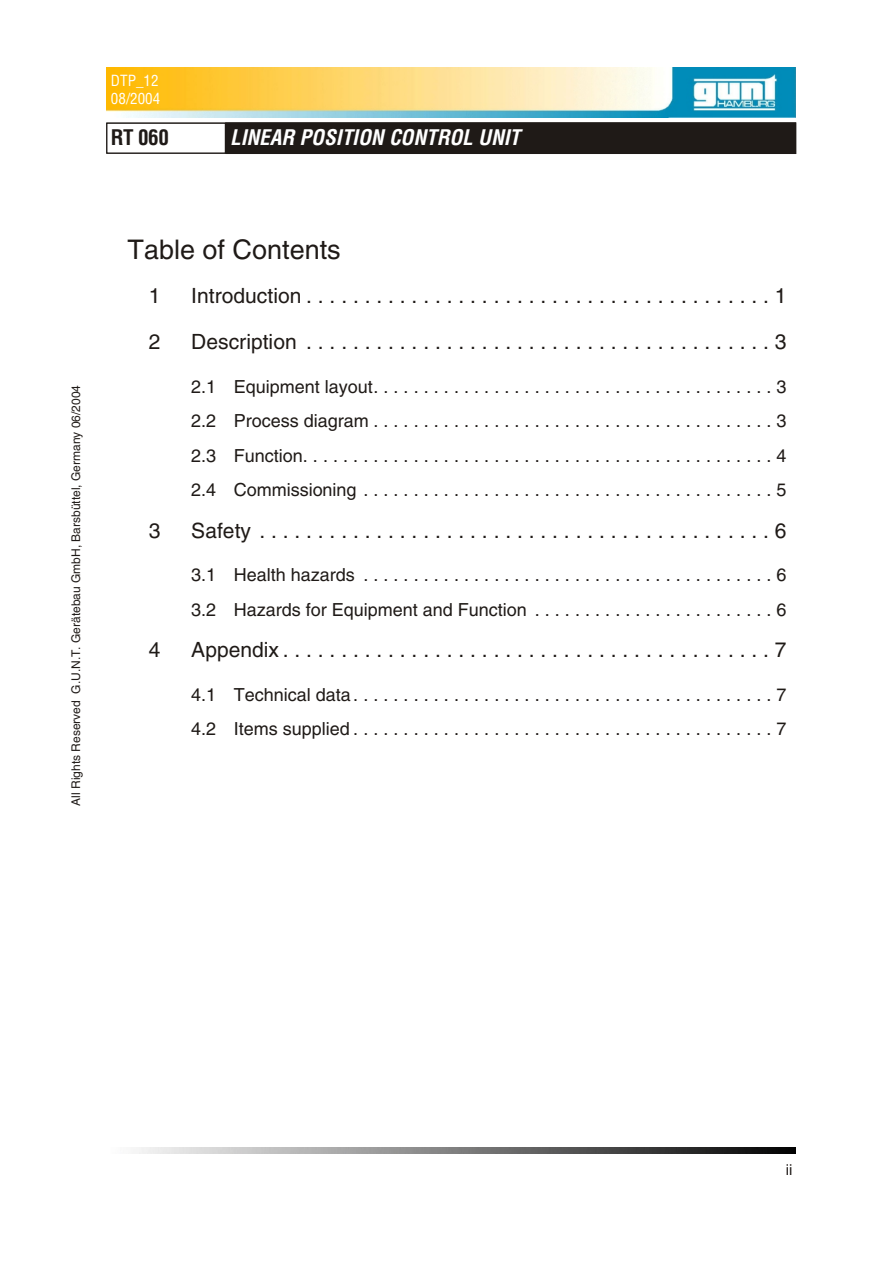
<style>
.page{position:relative;width:894px;height:1263px;background:#fff}
.page>*{position:absolute;margin:0;border:0;box-sizing:border-box;transform-origin:0 0}
.t1{font:27px "Helvetica";color:#1f1a17}
.t2{font:21px "Helvetica";color:#1f1a17}
.t3{font:italic 700 condensed 21px "Helvetica";color:#fff}
.t4{font:700 condensed 21px "Helvetica";color:#1f1a17}
.t5{font:18px/34.3px "Helvetica";color:#1f1a17}
.t6{font:condensed 15px/18px "Helvetica";letter-spacing:.005em;color:#fff}
.t7{font:15px "Helvetica";color:#1f1a17}
.t8{font:12px "Helvetica";color:#1f1a17}
</style>
<div class="page">
<img style="left:139px;top:1147px;width:656px;height:6px">
<img style="left:107px;top:68px;width:688px;height:50px">
<div style="left:106px;top:123px;width:120px;height:31px;border:1px solid #1f1a17"></div>
<div style="left:226px;top:123px;width:570px;height:31px;background:#1f1a17"></div>
<p class="t6" style="left:111px;top:73px;width:51px">DTP_12<br>08/2004</p>
<p class="t4" style="left:111px;top:130px;width:60px">RT 060</p>
<p class="t3" style="left:230px;top:130px;width:291px">LINEAR POSITION CONTROL UNIT</p>
<p class="t8" style="left:71px;top:694px;width:310px;rotate:-90deg">G U. N. T . G. uabe t ä r e G m Hb B, G, l e t t übs r a mr e yna 4002 / 60</p>
<p class="t8" style="left:71px;top:806px;width:107px;rotate:-90deg">A Rl l s t hg i R dev r ese</p>
<h1 class="t1" style="left:128px;top:238px;width:215px">Ta ble of Con tents</h1>
<p class="t2" style="left:149px;top:287px;width:13px">1</p>
<p class="t2" style="left:191px;top:287px;width:597px">In tro duc tion........................................1</p>
<p class="t2" style="left:149px;top:333px;width:13px">2</p>
<p class="t2" style="left:191px;top:333px;width:597px">De scrip tion ........................................3</p>
<p class="t5" style="left:191px;top:371px;width:597px;text-align:justify">2.1 Equip ment lay out........................................3<br>2.2 Pro cess di a gram........................................3<br>2.3 Func tion...............................................4<br>2.4 Com mis sion ing.........................................5</p>
<p class="t2" style="left:149px;top:521px;width:13px">3</p>
<p class="t2" style="left:191px;top:521px;width:597px">Safety ............................................6</p>
<p class="t5" style="left:191px;top:559px;width:597px">3.1 Health haz ards .........................................6<br>3.2 Haz ards for Equip ment and Func tion ........................6</p>
<p class="t2" style="left:149px;top:641px;width:13px">4</p>
<p class="t2" style="left:191px;top:641px;width:597px">Ap pen dix..........................................7</p>
<p class="t5" style="left:191px;top:678px;width:597px">4.1 Tech ni cal data..........................................7<br>4.2 Items sup plied..........................................7</p>
<p class="t7" style="left:786px;top:1163px;width:8px">ii</p>
</div>
